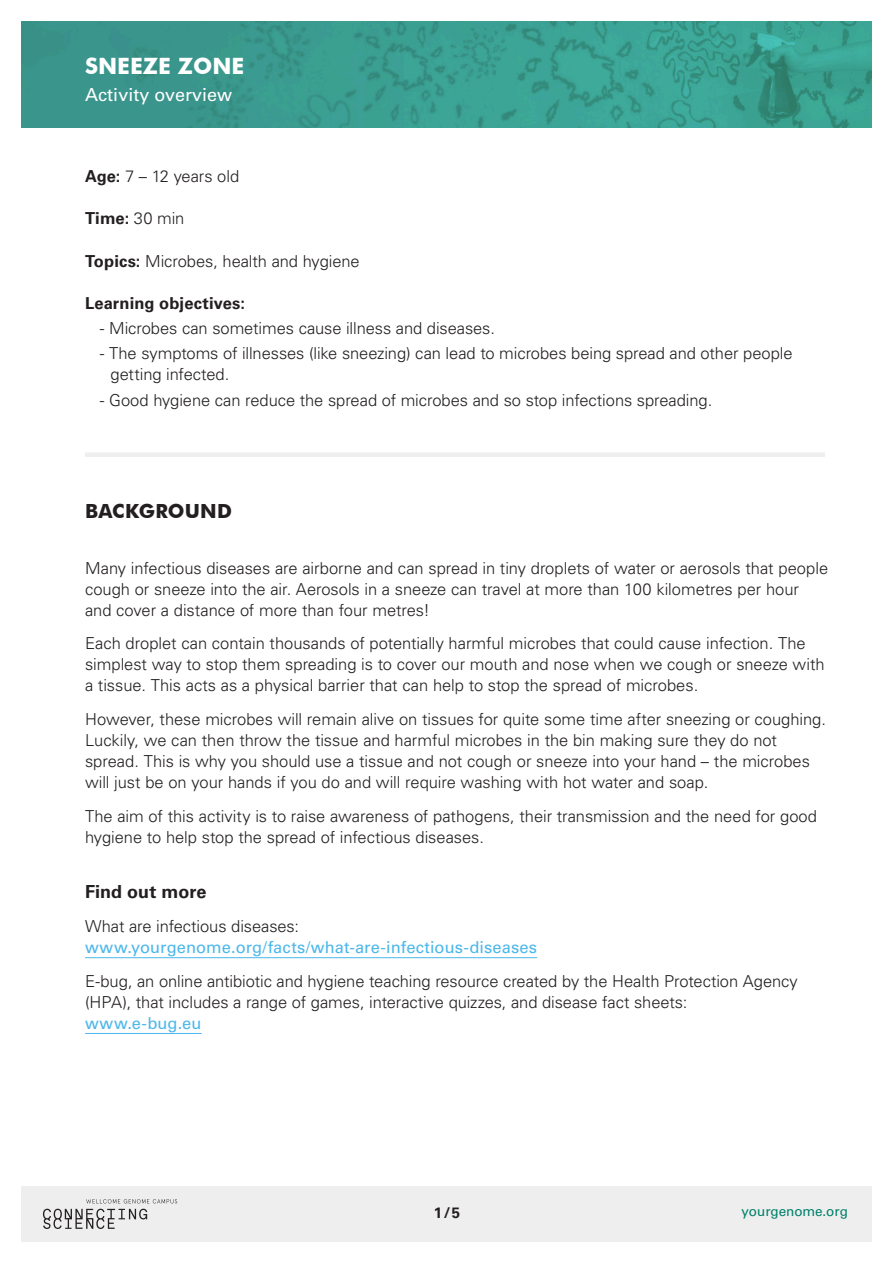
<style>
.page{position:relative;width:893px;height:1263px;background:#fff}
.page>*{position:absolute;margin:0;border:0;box-sizing:border-box;transform-origin:0 0}
.t1{font:700 22.5px "Futura BT";color:#fff}
.Title_1{font:700 19.5px "Futura BT";letter-spacing:.005em;color:#231f20}
.t2{font:18px "Univers LT Std";color:#fff}
.Title_2__5spacetop{font:700 18px "Univers LT Std";letter-spacing:.005em;color:#231f20}
.Text_1{font:300 16.5px/21px "Univers LT Std";letter-spacing:-.005em;color:#231f20}
.Text_1-2{font:16.5px/21px "Univers LT Std";letter-spacing:.005em;color:#4bb7eb}
.Text_1-3{font:700 16.5px "Univers LT Std";letter-spacing:.01em;color:#231f20}
.t3{font:700 15px "Univers LT Std";color:#231f20}
.t4{font:13.5px "Univers LT Std";letter-spacing:-.005em;color:#008068}
.s1{font-weight:700}
.s2{font-weight:300}
.s3{font-weight:300;color:#231f20}
.s4{font-weight:400;color:#4bb7eb}
</style>
<div class="page">
<div style="left:21px;top:1186px;width:851px;height:56px;background:#eeeeef"></div>
<svg style="left:43px;top:1209px;width:104px;height:20px"></svg>
<svg style="left:86px;top:1199px;width:91px;height:4px"></svg>
<img style="left:21px;top:21px;width:851px;height:107px">
<div style="left:85px;top:452px;width:740px;height:5px;background:#eeeeef"></div>
<hr style="left:85px;top:957px;width:452px;height:1px;background:#4bb7eb">
<hr style="left:85px;top:1033px;width:117px;height:1px;background:#4bb7eb">
<h1 class="t1" style="left:85px;top:52px;width:161px">SNEEZE ZONE</h1>
<p class="t2" style="left:85px;top:84px;width:149px">Activity overview</p>
<p class="Text_1" style="left:85px;top:166px;width:156px"><span class="s1">Age:</span> 7 – 12 years old</p>
<p class="Text_1-3" style="left:85px;top:209px;width:101px">Time: <span class="s2">30 min</span></p>
<p class="Text_1" style="left:85px;top:250px;width:276px"><span class="s1">Topics:</span> Microbes, health and hygiene</p>
<p class="Text_1-3" style="left:85px;top:293px;width:162px">Learning objectives:</p>
<p class="Text_1" style="left:100px;top:318px;width:397px">- Microbes can sometimes cause illness and diseases.</p>
<p class="Text_1" style="left:111px;top:343px;width:684px;text-indent:-11px">- The symptoms of illnesses (like sneezing) can lead to microbes being spread and other people getting infected.</p>
<p class="Text_1" style="left:100px;top:389px;width:614px">- Good hygiene can reduce the spread of microbes and so stop infections spreading.</p>
<p class="Title_1" style="left:85px;top:500px;width:149px">BACKGROUND</p>
<p class="Text_1" style="left:85px;top:557px;width:745px">Many infectious diseases are airborne and can spread in tiny droplets of water or aerosols that people cough or sneeze into the air. Aerosols in a sneeze can travel at more than 100 kilometres per hour and cover a distance of more than four metres!</p>
<p class="Text_1" style="left:85px;top:633px;width:741px">Each droplet can contain thousands of potentially harmful microbes that could cause infection. The simplest way to stop them spreading is to cover our mouth and nose when we cough or sneeze with a tissue. This acts as a physical barrier that can help to stop the spread of microbes.</p>
<p class="Text_1" style="left:85px;top:709px;width:742px">However, these microbes will remain alive on tissues for quite some time after sneezing or coughing.<br>Luckily, we can then throw the tissue and harmful microbes in the bin making sure they do not spread. This is why you should use a tissue and not cough or sneeze into your hand – the microbes will just be on your hands if you do and will require washing with hot water and soap.</p>
<p class="Text_1" style="left:85px;top:805px;width:734px">The aim of this activity is to raise awareness of pathogens, their transmission and the need for good hygiene to help stop the spread of infectious diseases.</p>
<p class="Title_2__5spacetop" style="left:85px;top:881px;width:123px">Find out more</p>
<p class="Text_1-2" style="left:85px;top:916px;width:454px"><span class="s3">What are infectious diseases: </span>www.yourgenome.org/facts/what-are-infectious-diseases</p>
<p class="Text_1" style="left:85px;top:970px;width:714px">E-bug, an online antibiotic and hygiene teaching resource created by the Health Protection Agency (HPA), that includes a range of games, interactive quizzes, and disease fact sheets: <span class="s4">www.e-bug.eu</span></p>
<p class="t3" style="left:434px;top:1203px;width:28px">1/5</p>
<p class="t4" style="left:741px;top:1203px;width:108px">yourgenome.org</p>
</div>
